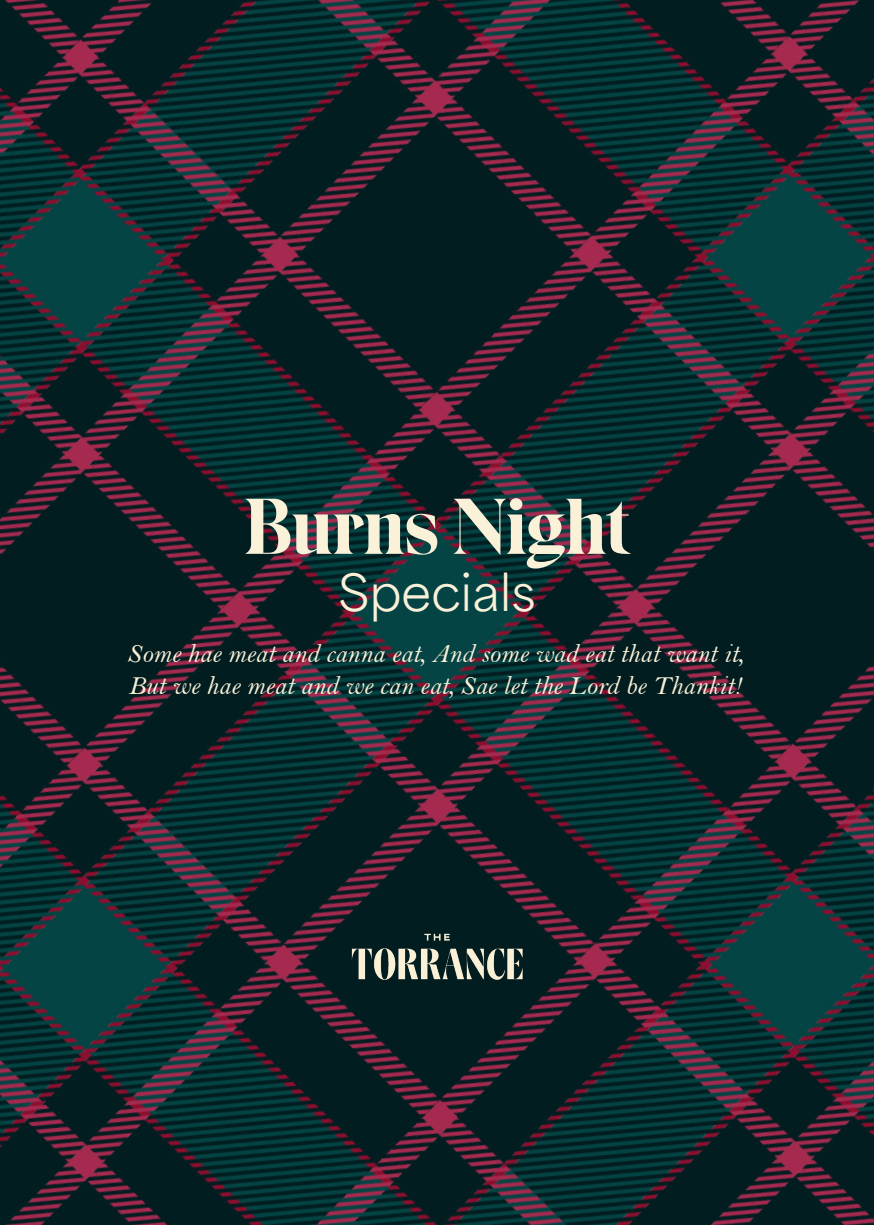
<style>
.page{position:relative;width:874px;height:1225px;background:#fff}
.page>*{position:absolute;margin:0;border:0;box-sizing:border-box;transform-origin:0 0}
.t1{font:78.6px "Eksell Display Large";letter-spacing:-.005em;color:#f9f1d8}
.t2{font:48px "Area Normal";color:#f9f1d8}
.t3{font:26.6px "Bell MT Italic";color:#f9f1d8}
</style>
<div class="page">
<img style="left:0;top:0;width:873px;height:1225px">
<img style="left:351px;top:933px;width:171px;height:46px">
<p class="t1" style="left:244px;top:482px;width:388px">Burns Night</p>
<p class="t2" style="left:338px;top:551px;width:198px">Specials</p>
<p class="t3" style="left:127px;top:637px;width:617px">Some hae meat and canna eat, And some wad eat that want it,</p>
<p class="t3" style="left:128px;top:669px;width:614px">But we hae meat and we can eat, Sae let the Lord be Thankit!</p>
</div>
